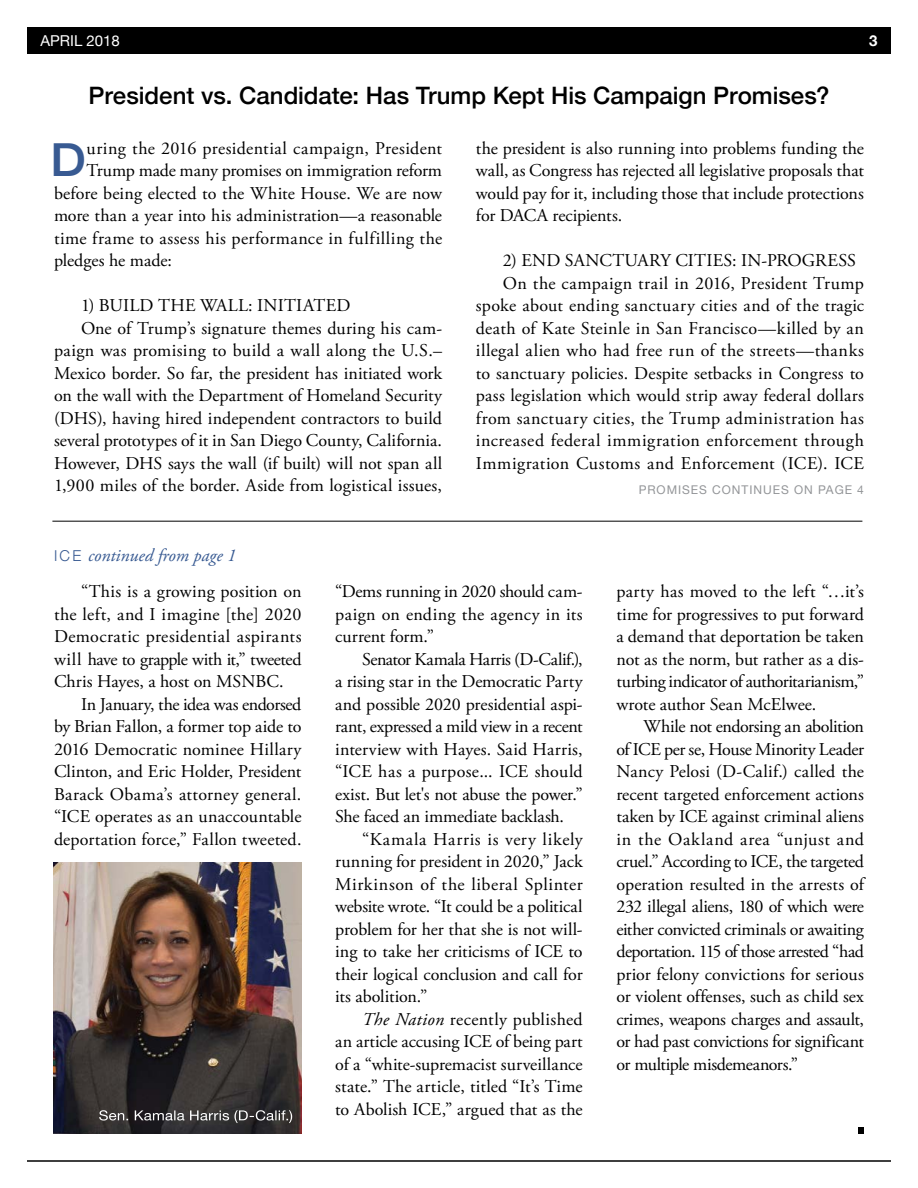
<style>
.page{position:relative;width:918px;height:1188px;background:#fff}
.page>*{position:absolute;margin:0;border:0;box-sizing:border-box;transform-origin:0 0}
.Drop_Cap_Paragraph{font:500 45.6px "Helvetica Neue";color:#385a92;scale:1.09 1}
.t1{font:500 24px "Helvetica Neue";color:#000}
.Body_Paragraph{font:18px/22.5px "Adobe Garamond Pro";color:#000;text-align:justify}
.Drop_Cap_Paragraph-2{font:18px "Adobe Garamond Pro";letter-spacing:.01em;color:#000}
.Drop_Cap_Paragraph-3{font:18px "Adobe Garamond Pro";letter-spacing:-.01em;color:#000}
.t2{font:italic 18px "Adobe Garamond Pro";color:#385a92}
.t3{font:15px "Helvetica Neue";color:#fff}
.t4{font:700 15px "Helvetica Neue";color:#fff}
.t5{font:12px "Helvetica Neue";letter-spacing:.08em;color:#939598}
.s1{font-family:"Helvetica Neue";font-weight:300;font-style:normal;font-size:15px}
.s2{font-style:italic}
</style>
<div class="page">
<div style="left:27px;top:27px;width:864px;height:27px;background:#000"></div>
<hr style="left:27px;top:1160px;width:864px;height:2px;background:#000">
<svg style="left:859px;top:1128px;width:5px;height:6px"></svg>
<img style="left:54px;top:863px;width:248px;height:271px">
<hr style="left:52px;top:521px;width:810px;height:1px;background:#000">
<svg style="left:99px;top:1110px;width:193px;height:13px;background:#5b595a"></svg>
<p class="t3" style="left:40px;top:30px;width:81px">APRIL 2018</p>
<p class="t4" style="left:869px;top:29px;width:10px">3</p>
<p class="t1" style="left:89px;top:77px;width:742px">President vs. Candidate: Has Trump Kept His Campaign Promises?</p>
<p class="Drop_Cap_Paragraph" style="left:50px;top:124px;width:34px">D</p>
<p class="Drop_Cap_Paragraph-2" style="left:86px;top:137px;width:357px">uring the 2016 presidential campaign, President</p>
<p class="Drop_Cap_Paragraph-3" style="left:86px;top:160px;width:357px">Trump made many promises on immigration reform</p>
<p class="Drop_Cap_Paragraph-2" style="left:54px;top:182px;width:390px">before being elected to the White House. We are now</p>
<p class="Drop_Cap_Paragraph-2" style="left:54px;top:205px;width:390px">more than a year into his administration—a reasonable</p>
<p class="Drop_Cap_Paragraph-2" style="left:54px;top:227px;width:390px">time frame to assess his performance in fulfilling the</p>
<p class="Drop_Cap_Paragraph-2" style="left:54px;top:250px;width:119px">pledges he made:</p>
<p class="Body_Paragraph" style="left:81px;top:295px;width:271px">1) BUILD THE WALL: INITIATED</p>
<p class="Body_Paragraph" style="left:54px;top:318px;width:390px;text-indent:27px">One of Trump’s signature themes during his cam&shy;paign was promising to build a wall along the U.S.– Mexico border. So far, the president has initiated work on the wall with the Department of Homeland Security (DHS), having hired independent contractors to build several prototypes of it in San Diego County, California.<br>However, DHS says the wall (if built) will not span all 1,900 miles of the border. Aside from logistical issues,</p>
<p class="t2" style="left:54px;top:544px;width:184px"><span class="s1">ICE</span> continued from page 1</p>
<p class="Body_Paragraph" style="left:476px;top:138px;width:390px">the president is also running into problems funding the wall, as Congress has rejected all legislative proposals that would pay for it, including those that include protections for DACA recipients.</p>
<p class="Body_Paragraph" style="left:503px;top:250px;width:355px">2) END SANCTUARY CITIES: IN-PROGRESS</p>
<p class="Body_Paragraph" style="left:476px;top:273px;width:390px;text-indent:27px">On the campaign trail in 2016, President Trump spoke about ending sanctuary cities and of the tragic death of Kate Steinle in San Francisco—killed by an illegal alien who had free run of the streets—thanks to sanctuary policies. Despite setbacks in Congress to pass legislation which would strip away federal dollars from sanctuary cities, the Trump administration has increased federal immigration enforcement through Immigration Customs and Enforcement (ICE). ICE</p>
<p class="t5" style="left:639px;top:481px;width:227px">PROMISES CONTINUES ON PAGE 4</p>
<p class="Body_Paragraph" style="left:54px;top:581px;width:249px;text-indent:27px">“This is a growing position on the left, and I imagine [the] 2020<br>Democratic presidential aspirants will have to grapple with it,” tweeted Chris Hayes, a host on MSNBC.</p>
<p class="Body_Paragraph" style="left:54px;top:694px;width:249px;text-indent:27px">In January, the idea was endorsed by Brian Fallon, a former top aide to 2016 Democratic nominee Hillary Clinton, and Eric Holder, President Barack Obama’s attorney general. “ICE operates as an unaccountable deportation force,” Fallon tweeted.</p>
<p class="Body_Paragraph" style="left:335px;top:581px;width:249px">“Dems running in 2020 should cam&shy;paign on ending the agency in its current form.”</p>
<p class="Body_Paragraph" style="left:335px;top:649px;width:249px;text-indent:27px">Senator Kamala Harris (D-Calif.), a rising star in the Democratic Party and possible 2020 presidential aspi&shy;rant, expressed a mild view in a recent interview with Hayes. Said Harris, “ICE has a purpose... ICE should exist. But let's not abuse the power.” She faced an immediate backlash.</p>
<p class="Body_Paragraph" style="left:335px;top:829px;width:249px;text-indent:27px">“Kamala Harris is very likely running for president in 2020,” Jack Mirkinson of the liberal Splinter website wrote. “It could be a political problem for her that she is not will&shy;ing to take her criticisms of ICE to their logical conclusion and call for its abolition.”</p>
<p class="Body_Paragraph" style="left:335px;top:1009px;width:249px;text-indent:27px"><span class="s2">The Nation</span> recently published an article accusing ICE of being part of a “white-supremacist surveillance state.” The article, titled “It’s Time to Abolish ICE,” argued that as the</p>
<p class="Body_Paragraph" style="left:616px;top:581px;width:249px">party has moved to the left “…it’s time for progressives to put forward a demand that deportation be taken not as the norm, but rather as a dis&shy;turbing indicator of authoritarianism,” wrote author Sean McElwee.</p>
<p class="Body_Paragraph" style="left:616px;top:716px;width:249px;text-indent:27px">While not endorsing an abolition of ICE per se, House Minority Leader Nancy Pelosi (D-Calif.) called the recent targeted enforcement actions taken by ICE against criminal aliens in the Oakland area “unjust and cruel.” According to ICE, the targeted operation resulted in the arrests of 232 illegal aliens, 180 of which were either convicted criminals or awaiting deportation. 115 of those arrested “had prior felony convictions for serious or violent offenses, such as child sex crimes, weapons charges and assault, or had past convictions for significant or multiple misdemeanors.”</p>
</div>
